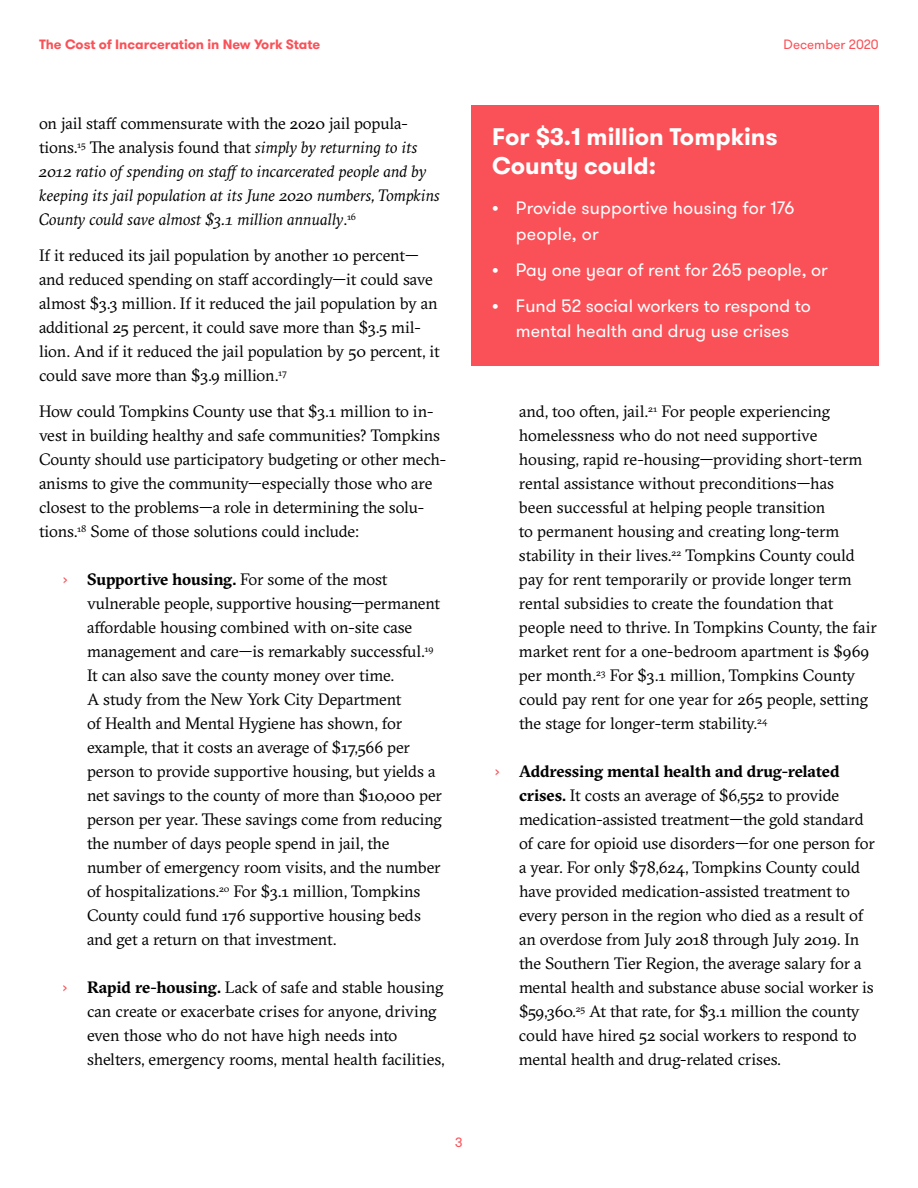
<style>
.page{position:relative;width:918px;height:1188px;background:#fff}
.page>*{position:absolute;margin:0;border:0;box-sizing:border-box;transform-origin:0 0}
.t1{font:700 24px/28.8px "GT Walsheim";color:#fff}
.t2{font:18px/25.5px "GT Walsheim";color:#fff}
.t3{font:16.5px/24px "GT Sectra";letter-spacing:-.01em;color:#000}
.t4{font:italic 16.5px/24px "GT Sectra";letter-spacing:-.005em;color:#000}
.t5{font:700 13.5px "GT Walsheim";color:#fa5158}
.t6{font:13.5px "GT Walsheim";color:#fa5158}
.s1{font-style:normal}
.s2{font-family:"GT Walsheim";color:#fa5158}
.s3{font-weight:700}
</style>
<div class="page">
<div style="left:471px;top:106px;width:408px;height:260px;background:#fa5158"></div>
<p class="t5" style="left:39px;top:36px;width:283px">The Cost of Incarceration in New York State</p>
<p class="t6" style="left:784px;top:36px;width:97px">December 2020</p>
<p class="t4" style="left:39px;top:111px;width:402px"><span class="s1">on jail staff commensurate with the 2020 jail popula&shy;tions.</span><sup>15</sup> <span class="s1">The analysis found that</span> simply by returning to its 2012 ratio of spending on staff to incarcerated people and by keeping its jail population at its June 2020 numbers, Tompkins County could save almost $3.1 million annually<span class="s1">.</span><sup>16</sup></p>
<p class="t3" style="left:39px;top:243px;width:402px">If it reduced its jail population by another 10 percent— and reduced spending on staff accordingly—it could save almost $3.3 million. If it reduced the jail population by an additional 25 percent, it could save more than $3.5 mil&shy;lion. And if it reduced the jail population by 50 percent, it could save more than $3.9 million.<sup>17</sup></p>
<p class="t3" style="left:39px;top:399px;width:409px">How could Tompkins County use that $3.1 million to in&shy;vest in building healthy and safe communities? Tompkins County should use participatory budgeting or other mech&shy;anisms to give the community—especially those who are closest to the problems—a role in determining the solu&shy;tions.<sup>18</sup> Some of those solutions could include:</p>
<p class="t3" style="left:87px;top:567px;width:356px;text-indent:-24px"><span class="s2">›</span> <span class="s3">Supportive housing.</span> For some of the most vulnerable people, supportive housing—permanent affordable housing combined with on-site case management and care—is remarkably successful.<sup>19<br></sup>It can also save the county money over time.<br>A study from the New York City Department<br>of Health and Mental Hygiene has shown, for example, that it costs an average of $17,566 per person to provide supportive housing, but yields a net savings to the county of more than $10,000 per person per year. These savings come from reducing the number of days people spend in jail, the number of emergency room visits, and the number of hospitalizations.<sup>20</sup> For $3.1 million, Tompkins County could fund 176 supportive housing beds and get a return on that investment.</p>
<p class="t3" style="left:87px;top:975px;width:359px;text-indent:-24px"><span class="s2">›</span> <span class="s3">Rapid re-housing.</span> Lack of safe and stable housing can create or exacerbate crises for anyone, driving even those who do not have high needs into shelters, emergency rooms, mental health facilities,</p>
<p class="t6" style="left:455px;top:1134px;width:9px">3</p>
<h1 class="t1" style="left:492px;top:122px;width:287px">For $3.1 million Tompkins<br>County could:</h1>
<p class="t2" style="left:516px;top:195px;width:280px;text-indent:-24px"><span class="s3">•</span> Provide supportive housing for 176 people, or</p>
<p class="t2" style="left:492px;top:257px;width:337px"><span class="s3">•</span> Pay one year of rent for 265 people, or</p>
<p class="t2" style="left:492px;top:293px;width:320px;text-align:center"><span class="s3">•</span> Fund 52 social workers to respond to mental health and drug use crises</p>
<p class="t3" style="left:519px;top:399px;width:359px">and, too often, jail.<sup>21</sup> For people experiencing homelessness who do not need supportive housing, rapid re-housing—providing short-term rental assistance without preconditions—has<br>been successful at helping people transition<br>to permanent housing and creating long-term stability in their lives.<sup>22</sup> Tompkins County could pay for rent temporarily or provide longer term rental subsidies to create the foundation that people need to thrive. In Tompkins County, the fair market rent for a one-bedroom apartment is $969 per month.<sup>23</sup> For $3.1 million, Tompkins County could pay rent for one year for 265 people, setting the stage for longer-term stability.<sup>24</sup></p>
<p class="t3" style="left:519px;top:759px;width:357px;text-indent:-24px"><span class="s2">›</span> <span class="s3">Addressing mental health and drug-related crises.</span> It costs an average of $6,552 to provide medication-assisted treatment—the gold standard of care for opioid use disorders—for one person for a year. For only $78,624, Tompkins County could have provided medication-assisted treatment to every person in the region who died as a result of an overdose from July 2018 through July 2019. In the Southern Tier Region, the average salary for a mental health and substance abuse social worker is $59,360.<sup>25</sup> At that rate, for $3.1 million the county could have hired 52 social workers to respond to mental health and drug-related crises.</p>
</div>
